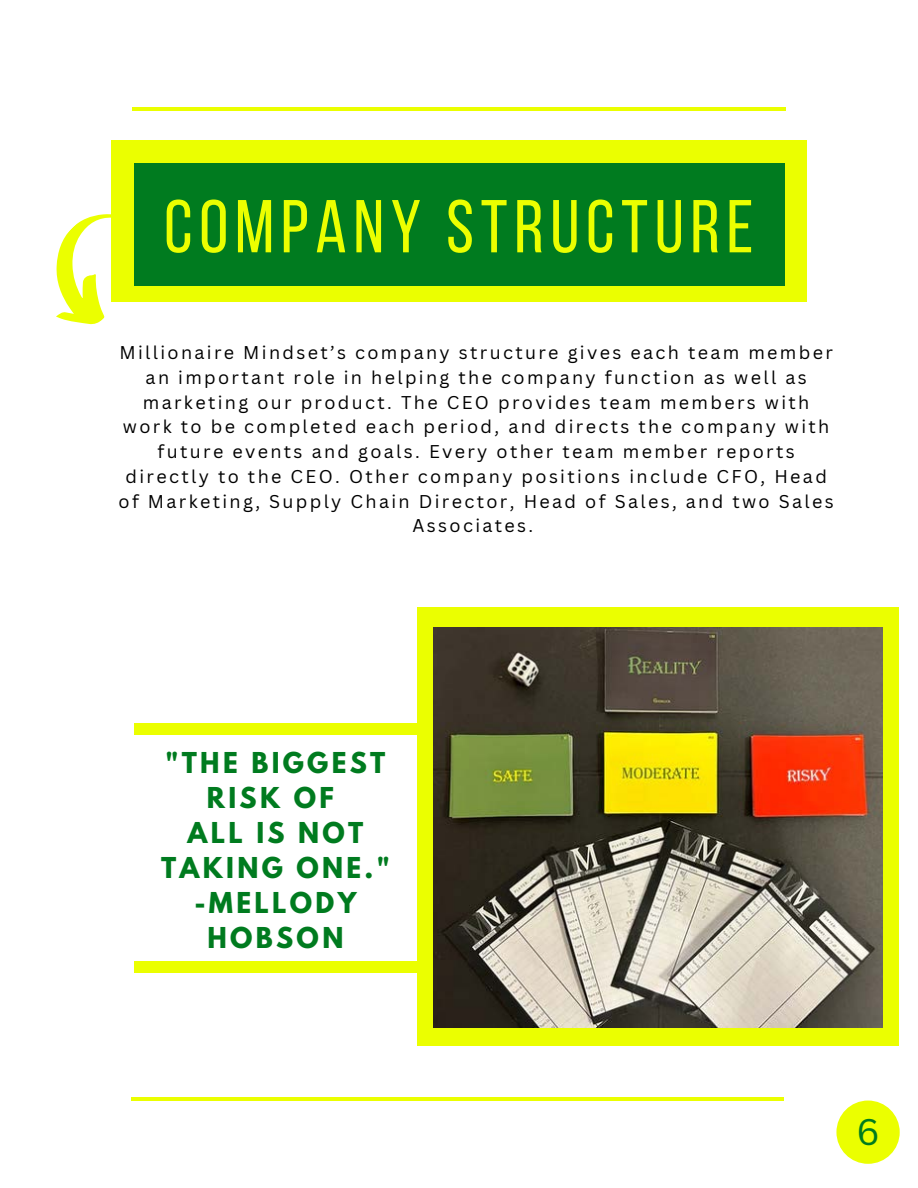
<style>
.page{position:relative;width:918px;height:1188px;background:#fff}
.page>*{position:absolute;margin:0;border:0;box-sizing:border-box;transform-origin:0 0}
.t1{font:74.7px "Bebas Neue";letter-spacing:.09em;color:#ebff00}
.t2{font:36px "Canva Sans";color:#007b1f}
.t3{font:700 25.5px/34.8px "League Spartan";letter-spacing:.13em;color:#007b1f;text-align:center}
.t4{font:18px/24.8px "Canva Sans";letter-spacing:.13em;color:#000;text-align:center}
</style>
<div class="page">
<hr style="left:131px;top:1097px;width:653px;height:4px;background:#ebff00">
<div style="left:111px;top:140px;width:696px;height:161px;background:#ebff00"></div>
<hr style="left:133px;top:107px;width:653px;height:4px;background:#ebff00">
<div style="left:134px;top:163px;width:650px;height:123px;background:#007b1f"></div>
<div style="left:134px;top:723px;width:283px;height:12px;background:#ebff00"></div>
<div style="left:134px;top:961px;width:283px;height:11px;background:#ebff00"></div>
<svg style="left:56px;top:214px;width:108px;height:111px"></svg>
<div style="left:417px;top:607px;width:482px;height:439px;background:#ebff00"></div>
<img style="left:434px;top:627px;width:449px;height:401px">
<div style="left:836px;top:1101px;width:64px;height:63px;background:#ebff00;border-radius:50%"></div>
<h1 class="t1" style="left:164px;top:196px;width:591px">COMPANY STRUCTURE</h1>
<p class="t4" style="left:119px;top:340px;width:717px">Millionaire Mindset’s company structure gives each team member an important role in helping the company function as well as marketing our product. The CEO provides team members with work to be completed each period, and directs the company with future events and goals. Every other team member reports directly to the CEO. Other company positions include CFO, Head of Marketing, Supply Chain Director, Head of Sales, and two Sales Associates.</p>
<h3 class="t3" style="left:161px;top:749px;width:230px">"THE BIGGEST<br>RISK OF<br>ALL IS NOT<br>TAKING ONE." -MELLODY<br>HOBSON</h3>
<h2 class="t2" style="left:857px;top:1106px;width:25px">6</h2>
</div>
